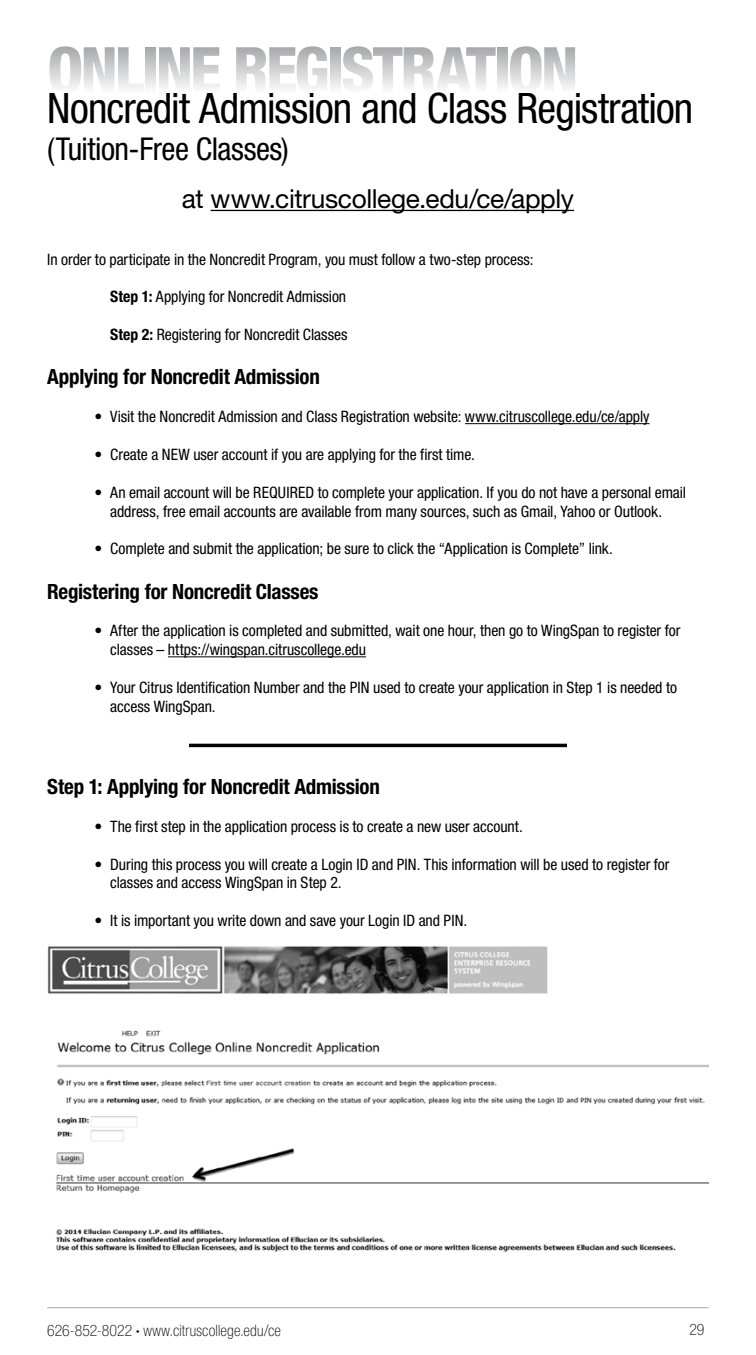
<style>
.page{position:relative;width:756px;height:1355px;background:#fff}
.page>*{position:absolute;margin:0;border:0;box-sizing:border-box;transform-origin:0 0}
.t1{font:800 condensed 63px "Helvetica Neue LT Std";letter-spacing:-.045em;color:#a7a9ac}
.t2{font:condensed 42px "Helvetica Neue LT Std";letter-spacing:-.02em;color:#000}
.t3{font:condensed 31.5px "Helvetica Neue LT Std";letter-spacing:-.015em;color:#000}
.t4{font:26.25px "Helvetica Neue LT Std";letter-spacing:-.015em;color:#000}
.t5{font:700 condensed 21px "Helvetica Neue LT Std";letter-spacing:-.01em;color:#000}
.t6{font:condensed 15.75px/18.9px "Helvetica Neue LT Std";letter-spacing:-.005em;color:#000}
.t7{font:100 condensed 15.75px "Helvetica Neue LT Std";letter-spacing:.01em;color:#000}
.s1{font-weight:700}
.s2{font-size:7px}
</style>
<div class="page">
<hr style="left:47px;top:1307px;width:662px;height:1px;background:#535050">
<hr style="left:211px;top:210px;width:363px;height:1px;background:#000">
<hr style="left:465px;top:423px;width:185px;height:1px;background:#000">
<hr style="left:168px;top:656px;width:198px;height:1px;background:#000">
<img style="left:47px;top:946px;width:662px;height:306px">
<svg style="left:189px;top:743px;width:378px;height:4px;background:#2b2b2b"></svg>
<h1 class="t1" style="left:47px;top:31px;width:533px">ONLINE REGISTRATION</h1>
<h2 class="t2" style="left:47px;top:83px;width:648px">Noncredit Admission and Class Registration</h2>
<h3 class="t3" style="left:47px;top:131px;width:243px">(Tuition-Free Classes)</h3>
<h3 class="t4" style="left:182px;top:183px;width:394px">at www.citruscollege.edu/ce/apply</h3>
<p class="t6" style="left:47px;top:249px;width:488px">In order to participate in the Noncredit Program, you must follow a two-step process:</p>
<p class="t6" style="left:110px;top:287px;width:238px"><span class="s1">Step 1:</span> Applying for Noncredit Admission</p>
<p class="t6" style="left:110px;top:325px;width:239px"><span class="s1">Step 2:</span> Registering for Noncredit Classes</p>
<h3 class="t5" style="left:47px;top:364px;width:274px">Applying for Noncredit Admission</h3>
<p class="t6" style="left:94px;top:407px;width:557px">• Visit the Noncredit Admission and Class Registration website: www.citruscollege.edu/ce/apply</p>
<p class="t6" style="left:94px;top:445px;width:382px">• Create a NEW user account if you are applying for the first time.</p>
<p class="t6" style="left:94px;top:482px;width:593px;text-align:center">• An email account will be REQUIRED to complete your application. If you do not have a personal email address, free email accounts are available from many sources, such as Gmail, Yahoo or Outlook.</p>
<p class="t6" style="left:94px;top:539px;width:520px">• Complete and submit the application; be sure to click the “Application is Complete” link.</p>
<h3 class="t5" style="left:47px;top:578px;width:273px">Registering for Noncredit Classes</h3>
<p class="t6" style="left:110px;top:621px;width:572px;text-indent:-16px">• After the application is completed and submitted, wait one hour, then go to WingSpan to register for classes – https://wingspan.citruscollege.edu</p>
<p class="t6" style="left:110px;top:678px;width:568px;text-indent:-16px">• Your Citrus Identification Number and the PIN used to create your application in Step 1 is needed to access WingSpan.</p>
<h3 class="t5" style="left:47px;top:773px;width:334px">Step 1: Applying for Noncredit Admission</h3>
<p class="t6" style="left:94px;top:816px;width:430px">• The first step in the application process is to create a new user account.</p>
<p class="t6" style="left:110px;top:854px;width:561px;text-indent:-16px">• During this process you will create a Login ID and PIN. This information will be used to register for classes and access WingSpan in Step 2.</p>
<p class="t6" style="left:94px;top:911px;width:374px">• It is important you write down and save your Login ID and PIN.</p>
<p class="t7" style="left:47px;top:1321px;width:235px">626-852-8022 <span class="s2">•</span> www.citruscollege.edu/ce</p>
<p class="t7" style="left:689px;top:1320px;width:17px">29</p>
</div>
